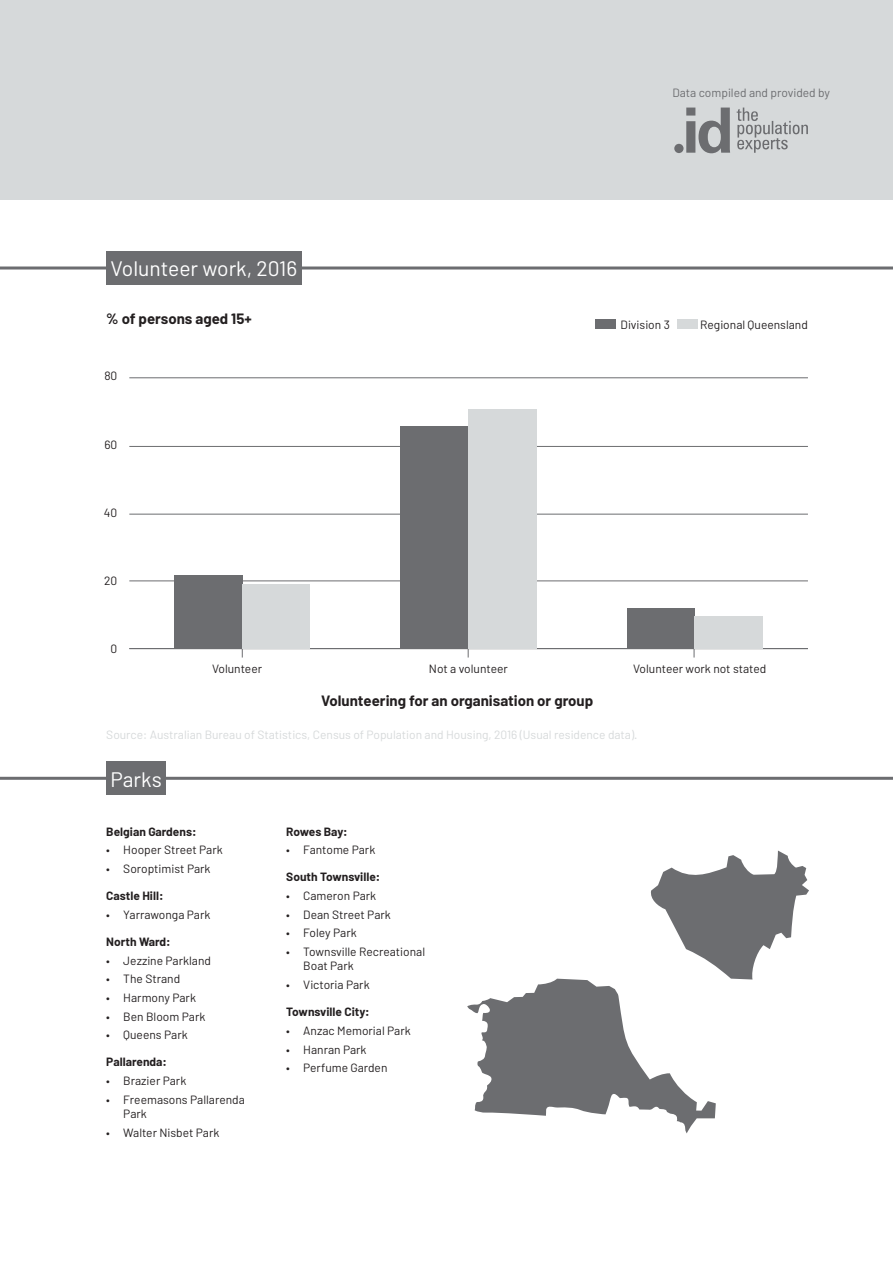
<style>
.page{position:relative;width:893px;height:1263px;background:#fff}
.page>*{position:absolute;margin:0;border:0;box-sizing:border-box;transform-origin:0 0}
.Grey_Sub{font:21px "Barlow";color:#fff}
.Axis_Headings{font:700 15px "Barlow";color:#231f20}
.t1{font:12px/14.4px "Barlow";color:#231f20}
.t2{font:12px "Barlow";color:#d6d9da}
.Parks_Headers{font:700 12px "Barlow";color:#231f20}
.t3{font:12px "Barlow";color:#6c6d70}
</style>
<div class="page">
<div style="left:0;top:0;width:893px;height:200px;background:#d6d9da"></div>
<svg style="left:686px;top:108px;width:44px;height:45px"></svg>
<div style="left:674px;top:144px;width:9px;height:9px;background:#6c6d70;border-radius:50%"></div>
<svg style="left:737px;top:108px;width:71px;height:45px"></svg>
<div style="left:106px;top:251px;width:195px;height:34px;background:#6c6d70"></div>
<hr style="left:0;top:266px;width:893px;height:3px;background:#6c6d70">
<div style="left:106px;top:761px;width:60px;height:34px;background:#6c6d70"></div>
<hr style="left:0;top:777px;width:893px;height:3px;background:#6c6d70">
<div style="left:595px;top:319px;width:21px;height:10px;background:#6c6d70"></div>
<div style="left:677px;top:319px;width:21px;height:10px;background:#d6d9da"></div>
<hr style="left:129px;top:580px;width:679px;height:1px;background:#6c6d70">
<hr style="left:129px;top:514px;width:679px;height:1px;background:#6c6d70">
<hr style="left:129px;top:446px;width:679px;height:1px;background:#6c6d70">
<hr style="left:129px;top:377px;width:679px;height:1px;background:#6c6d70">
<hr style="left:129px;top:648px;width:679px;height:1px;background:#6c6d70">
<div style="left:175px;top:576px;width:68px;height:73px;background:#6c6d70"></div>
<div style="left:401px;top:426px;width:68px;height:223px;background:#6c6d70"></div>
<div style="left:627px;top:609px;width:67px;height:40px;background:#6c6d70"></div>
<div style="left:243px;top:584px;width:67px;height:65px;background:#d6d9da"></div>
<div style="left:469px;top:409px;width:68px;height:240px;background:#d6d9da"></div>
<div style="left:694px;top:616px;width:69px;height:33px;background:#d6d9da"></div>
<svg style="left:467px;top:850px;width:342px;height:283px"></svg>
<p class="Grey_Sub" style="left:111px;top:256px;width:188px">Volunteer work, 2016</p>
<p class="Axis_Headings" style="left:106px;top:309px;width:147px">% of persons aged 15+</p>
<p class="t1" style="left:104px;top:369px;width:15px">80</p>
<p class="t1" style="left:104px;top:437px;width:14px">60</p>
<p class="t1" style="left:104px;top:505px;width:15px">40</p>
<p class="t1" style="left:104px;top:573px;width:15px">20</p>
<p class="t1" style="left:111px;top:641px;width:8px">0</p>
<p class="t3" style="left:672px;top:85px;width:159px">Data compiled and provided by</p>
<p class="t1" style="left:621px;top:317px;width:51px">Division 3</p>
<p class="t1" style="left:700px;top:317px;width:109px">Regional Queensland</p>
<p class="t1" style="left:212px;top:661px;width:52px">Volunteer</p>
<p class="t1" style="left:429px;top:661px;width:80px">Not a volunteer</p>
<p class="t1" style="left:633px;top:661px;width:135px">Volunteer work not stated</p>
<p class="Axis_Headings" style="left:321px;top:691px;width:274px">Volunteering for an organisation or group</p>
<p class="t2" style="left:106px;top:727px;width:533px">Source: Australian Bureau of Statistics, Census of Population and Housing, 2016 (Usual residence data).</p>
<p class="Grey_Sub" style="left:111px;top:766px;width:53px">Parks</p>
<p class="Parks_Headers" style="left:106px;top:824px;width:92px">Belgian Gardens:</p>
<p class="t1" style="left:106px;top:842px;width:118px">• Hooper Street Park</p>
<p class="t1" style="left:106px;top:861px;width:106px">• Soroptimist Park</p>
<p class="Parks_Headers" style="left:106px;top:888px;width:59px">Castle Hill:</p>
<p class="t1" style="left:106px;top:907px;width:106px">• Yarrawonga Park</p>
<p class="Parks_Headers" style="left:106px;top:934px;width:66px">North Ward:</p>
<p class="t1" style="left:106px;top:953px;width:106px">• Jezzine Parkland</p>
<p class="t1" style="left:106px;top:971px;width:75px">• The Strand</p>
<p class="t1" style="left:106px;top:990px;width:91px">• Harmony Park</p>
<p class="t1" style="left:106px;top:1009px;width:101px">• Ben Bloom Park</p>
<p class="t1" style="left:106px;top:1027px;width:83px">• Queens Park</p>
<p class="Parks_Headers" style="left:106px;top:1054px;width:62px">Pallarenda:</p>
<p class="t1" style="left:106px;top:1073px;width:82px">• Brazier Park</p>
<p class="t1" style="left:123px;top:1092px;width:123px;text-indent:-17px">• Freemasons Pallarenda<br>Park</p>
<p class="t1" style="left:106px;top:1125px;width:115px">• Walter Nisbet Park</p>
<p class="Parks_Headers" style="left:286px;top:824px;width:63px">Rowes Bay:</p>
<p class="t1" style="left:286px;top:842px;width:91px">• Fantome Park</p>
<p class="Parks_Headers" style="left:286px;top:870px;width:96px">South Townsville:</p>
<p class="t1" style="left:286px;top:888px;width:91px">• Cameron Park</p>
<p class="t1" style="left:286px;top:907px;width:106px">• Dean Street Park</p>
<p class="t1" style="left:286px;top:925px;width:72px">• Foley Park</p>
<p class="t1" style="left:303px;top:944px;width:123px;text-indent:-17px">• Townsville Recreational<br>Boat Park</p>
<p class="t1" style="left:286px;top:977px;width:85px">• Victoria Park</p>
<p class="Parks_Headers" style="left:286px;top:1004px;width:85px">Townsville City:</p>
<p class="t1" style="left:286px;top:1023px;width:126px">• Anzac Memorial Park</p>
<p class="t1" style="left:286px;top:1042px;width:82px">• Hanran Park</p>
<p class="t1" style="left:286px;top:1060px;width:103px">• Perfume Garden</p>
</div>
